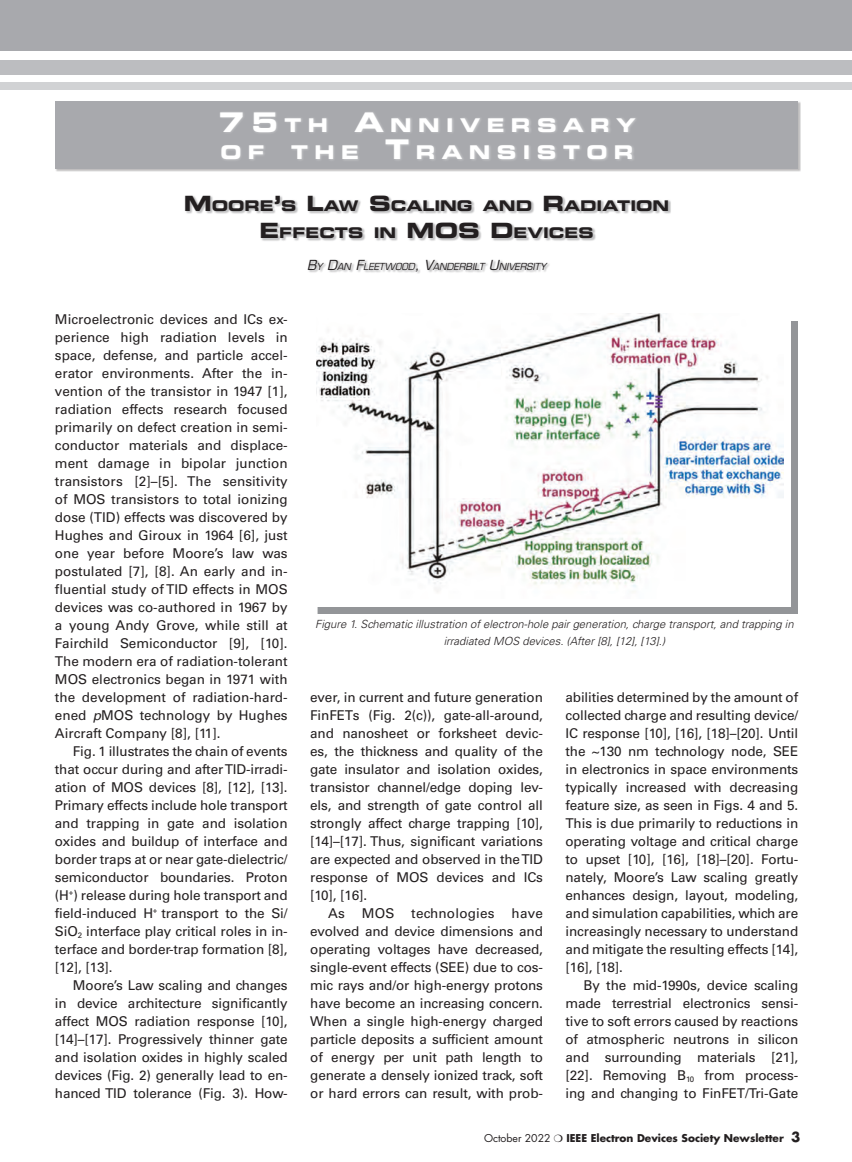
<style>
.page{position:relative;width:852px;height:1162px;background:#fff}
.page>*{position:absolute;margin:0;border:0;box-sizing:border-box;transform-origin:0 0}
.t1{font:18.9px/27px "Eurostile LT Std Bold Ex 2";letter-spacing:.345em;color:#fff}
.t2{font:14.7px/27px "Eurostile LT Std Bold Ex 2";color:#231f20}
.t3{font:13.5px/18px "Univers LT Std";letter-spacing:-.01em;color:#231f20;text-align:justify}
.t4{font:italic 300 11.25px/16.5px "Univers LT Std";color:#231f20;text-align:center}
.t5{font:700 10.5px "Futura Std";color:#231f20}
.t6{font:italic 9.45px "Eurostile LT Std";color:#231f20}
.s1{font-size:27px}
.s2{font-size:21px}
.s3{font-size:13.5px}
.s4{font-style:italic}
.s5{font-weight:400}
</style>
<div class="page">
<div style="left:0;top:0;width:851px;height:51px;background:#a8a9ad"></div>
<div style="left:0;top:61px;width:851px;height:14px;background:#bcbdc0"></div>
<div style="left:0;top:82px;width:851px;height:7px;background:#d1d2d4"></div>
<div style="left:317px;top:321px;width:480px;height:293px;background:#939598"></div>
<div style="left:310px;top:314px;width:480px;height:292px;background:#fff"></div>
<img style="left:317px;top:314px;width:466px;height:278px">
<svg style="left:185px;top:196px;width:486px;height:78px"></svg>
<div style="left:55px;top:101px;width:745px;height:71px;background:#231f20;opacity:.3"></div>
<div style="left:56px;top:101px;width:741px;height:68px;background:#a8a9ad"></div>
<svg style="left:220px;top:112px;width:416px;height:48px"></svg>
<h1 class="t1" style="left:218px;top:111px;width:418px"><span class="s1">75</span>TH <span class="s1">A</span>NNIVERSARY<br>O F</h1>
<h1 class="t1" style="left:291px;top:138px;width:343px">THE <span class="s1">T</span>RANSISTOR</h1>
<p class="t2" style="left:259px;top:192px;width:411px;text-indent:-76px"><span class="s2">M</span>OORE<span class="s2">’</span>S <span class="s2">L</span>AW <span class="s2">S</span>CALING AND <span class="s2">R</span>ADIATION<br><span class="s2">E</span>FFECTS IN <span class="s2">MOS</span></p>
<p class="t2" style="left:490px;top:219px;width:105px"><span class="s2">D</span> EVICES</p>
<p class="t6" style="left:307px;top:260px;width:240px"><span class="s3">B</span>Y <span class="s3">D</span>AN <span class="s3">F</span>LEETWOOD<span class="s3">, V</span>ANDERBILT <span class="s3">U</span>NIVERSITY</p>
<p class="t3" style="left:55px;top:310px;width:234px">Microelectronic devices and ICs ex&shy;perience high radiation levels in space, defense, and particle accel&shy;erator environments. After the in&shy;vention of the transistor in 1947 [1], radiation effects research focused primarily on defect creation in semi&shy;conductor materials and displace&shy;ment damage in bipolar junction transistors [2]–[5]. The sensitivity of MOS transistors to total ionizing dose (TID) effects was discovered by Hughes and Giroux in 1964 [6], just one year before Moore’s law was postulated [7], [8]. An early and in&shy;fluential study of TID effects in MOS devices was co-authored in 1967 by a young Andy Grove, while still at Fairchild Semiconductor [9], [10].<br>The modern era of radiation-tolerant MOS electronics began in 1971 with the development of radiation-hard&shy;ened <span class="s4">p</span>MOS technology by Hughes Aircraft Company [8], [11].</p>
<p class="t3" style="left:55px;top:742px;width:234px;text-indent:18px">Fig. 1 illustrates the chain of events that occur during and after TID-irradi&shy;ation of MOS devices [8], [12], [13].<br>Primary effects include hole transport and trapping in gate and isolation oxides and buildup of interface and border traps at or near gate-dielectric/ semiconductor boundaries. Proton (H<sup>+</sup>) release during hole transport and field-induced H<sup>+</sup> transport to the Si/ SiO<sub>2</sub> interface play critical roles in in&shy;terface and border-trap formation [8], [12], [13].</p>
<p class="t3" style="left:55px;top:976px;width:234px;text-indent:18px">Moore’s Law scaling and changes in device architecture significantly affect MOS radiation response [10], [14]–[17]. Progressively thinner gate and isolation oxides in highly scaled devices (Fig. 2) generally lead to en&shy;hanced TID tolerance (Fig. 3). How-</p>
<p class="t4" style="left:315px;top:616px;width:480px">Figure 1. Schematic illustration of electron-hole pair generation, charge transport, and trapping in irradiated MOS devices. (After [8], [12], [13].)</p>
<p class="t3" style="left:310px;top:688px;width:234px">ever, in current and future generation FinFETs (Fig. 2(c)), gate-all-around, and nanosheet or forksheet devic&shy;es, the thickness and quality of the gate insulator and isolation oxides, transistor channel/edge doping lev&shy;els, and strength of gate control all strongly affect charge trapping [10], [14]–[17]. Thus, significant variations are expected and observed in the TID response of MOS devices and ICs [10], [16].</p>
<p class="t3" style="left:310px;top:904px;width:234px;text-indent:18px">As MOS technologies have evolved and device dimensions and operating voltages have decreased, single-event effects (SEE) due to cos&shy;mic rays and/or high-energy protons have become an increasing concern.<br>When a single high-energy charged particle deposits a sufficient amount of energy per unit path length to generate a densely ionized track, soft or hard errors can result, with prob-</p>
<p class="t3" style="left:565px;top:688px;width:234px">abilities determined by the amount of collected charge and resulting device/ IC response [10], [16], [18]–[20]. Until the ~130 nm technology node, SEE in electronics in space environments typically increased with decreasing feature size, as seen in Figs. 4 and 5.<br>This is due primarily to reductions in operating voltage and critical charge to upset [10], [16], [18]–[20]. Fortu&shy;nately, Moore’s Law scaling greatly enhances design, layout, modeling, and simulation capabilities, which are increasingly necessary to understand and mitigate the resulting effects [14], [16], [18].</p>
<p class="t3" style="left:565px;top:976px;width:234px;text-indent:18px">By the mid-1990s, device scaling made terrestrial electronics sensi&shy;tive to soft errors caused by reactions of atmospheric neutrons in silicon and surrounding materials [21], [22]. Removing B<sub>10</sub> from process&shy;ing and changing to FinFET/Tri-Gate</p>
<p class="t5" style="left:483px;top:1130px;width:317px"><span class="s5">October 2022</span> ❍ IEEE Electron Devices Society Newsletter <span class="s3">3</span></p>
</div>
